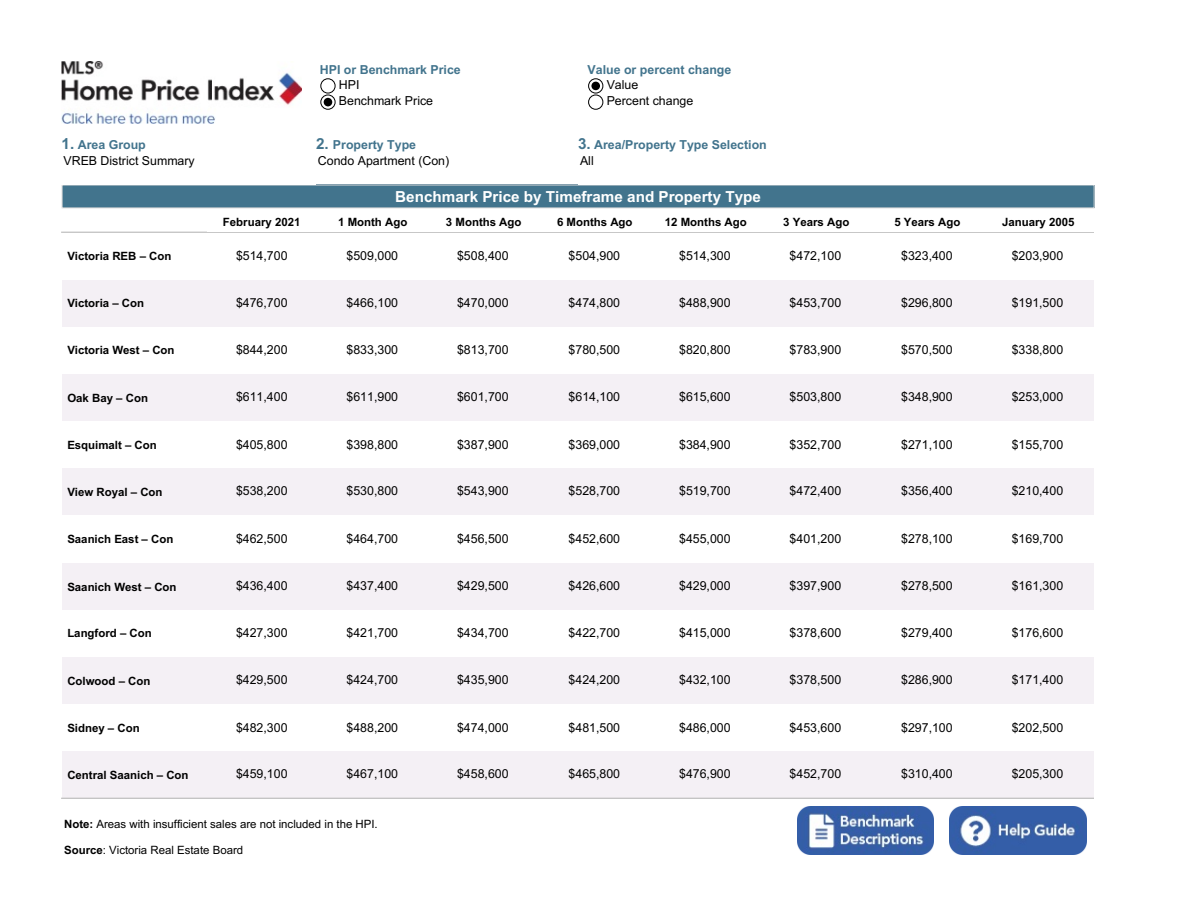
<style>
.page{position:relative;width:1188px;height:918px;background:#fff}
.page>*{position:absolute;margin:0;border:0;box-sizing:border-box;transform-origin:0 0}
.t1{font:700 15.3px "Arial";color:#fff}
.t2{font:12.45px/16.2px "Arial";color:#000}
.t3{font:700 12.45px/15.3px "Arial";color:#42748d}
.t4{font:700 11.4px "Arial";color:#000}
.t5{font:11.4px "Arial";color:#000}
.s1{font-weight:700;font-size:15.3px;color:#42748d}
.s2{font-weight:700;color:#42748d}
.s3{font-size:15.3px}
.s4{font-weight:400;color:#000}
.s5{font-weight:700}
</style>
<div class="page">
<div style="left:62px;top:280px;width:144px;height:47px;background:#f4f0f5"></div>
<div style="left:62px;top:374px;width:144px;height:47px;background:#f4f0f5"></div>
<div style="left:62px;top:469px;width:144px;height:46px;background:#f4f0f5"></div>
<div style="left:62px;top:563px;width:144px;height:47px;background:#f4f0f5"></div>
<div style="left:62px;top:657px;width:144px;height:47px;background:#f4f0f5"></div>
<div style="left:62px;top:752px;width:144px;height:46px;background:#f4f0f5"></div>
<hr style="left:62px;top:232px;width:144px;height:1px;background:#b0b0b0">
<hr style="left:62px;top:798px;width:144px;height:1px;background:#b0b0b0">
<div style="left:206px;top:280px;width:888px;height:47px;background:#f4f0f5"></div>
<div style="left:206px;top:374px;width:888px;height:47px;background:#f4f0f5"></div>
<div style="left:206px;top:469px;width:888px;height:46px;background:#f4f0f5"></div>
<div style="left:206px;top:563px;width:888px;height:47px;background:#f4f0f5"></div>
<div style="left:206px;top:657px;width:888px;height:47px;background:#f4f0f5"></div>
<div style="left:206px;top:752px;width:888px;height:46px;background:#f4f0f5"></div>
<hr style="left:206px;top:232px;width:888px;height:1px;background:#b0b0b0">
<hr style="left:206px;top:798px;width:888px;height:1px;background:#b0b0b0">
<div style="left:62px;top:185px;width:1033px;height:23px;background:#42748d"></div>
<img style="left:62px;top:62px;width:240px;height:62px">
<div style="left:588px;top:78px;width:15px;height:16px;border:1px solid #000;border-radius:50%"></div>
<div style="left:591px;top:82px;width:9px;height:8px;background:#000;border-radius:50%"></div>
<div style="left:588px;top:94px;width:15px;height:16px;border:1px solid #000;border-radius:50%"></div>
<div style="left:320px;top:78px;width:16px;height:16px;border:1px solid #000;border-radius:50%"></div>
<div style="left:320px;top:94px;width:16px;height:16px;border:1px solid #000;border-radius:50%"></div>
<div style="left:324px;top:98px;width:8px;height:8px;background:#000;border-radius:50%"></div>
<img style="left:797px;top:807px;width:137px;height:47px">
<img style="left:950px;top:807px;width:136px;height:47px">
<p class="t3" style="left:320px;top:62px;width:142px">HPI or Benchmark Price</p>
<p class="t2" style="left:339px;top:77px;width:96px">HPI<br>Benchmark Price</p>
<p class="t3" style="left:588px;top:62px;width:145px">Value or percent change</p>
<p class="t2" style="left:607px;top:77px;width:88px">Value<br>Percent change</p>
<p class="t2" style="left:62px;top:137px;width:135px;line-height:15.3px"><span class="s1">1.</span> <span class="s2">Area Group<br></span>VREB District Summary</p>
<p class="t3" style="left:578px;top:137px;width:190px"><span class="s3">3.</span> Area/Property Type Selection<br><span class="s4">All</span></p>
<p class="t2" style="left:316px;top:137px;width:135px;line-height:15.3px"><span class="s1">2.</span> <span class="s2">Property Type<br></span>Condo Apartment (Con)</p>
<p class="t1" style="left:395px;top:188px;width:367px">Benchmark Price by Timeframe and Property Type</p>
<p class="t4" style="left:67px;top:250px;width:106px">Victoria REB – Con</p>
<p class="t4" style="left:67px;top:297px;width:78px">Victoria – Con</p>
<p class="t4" style="left:67px;top:344px;width:109px">Victoria West – Con</p>
<p class="t4" style="left:67px;top:392px;width:82px">Oak Bay – Con</p>
<p class="t4" style="left:67px;top:438px;width:91px">Esquimalt – Con</p>
<p class="t4" style="left:67px;top:486px;width:97px">View Royal – Con</p>
<p class="t4" style="left:67px;top:533px;width:108px">Saanich East – Con</p>
<p class="t4" style="left:67px;top:580px;width:111px">Saanich West – Con</p>
<p class="t4" style="left:67px;top:627px;width:86px">Langford – Con</p>
<p class="t4" style="left:67px;top:675px;width:85px">Colwood – Con</p>
<p class="t4" style="left:67px;top:721px;width:74px">Sidney – Con</p>
<p class="t4" style="left:67px;top:769px;width:123px">Central Saanich – Con</p>
<p class="t4" style="left:223px;top:215px;width:79px">February 2021</p>
<p class="t4" style="left:338px;top:215px;width:71px">1 Month Ago</p>
<p class="t4" style="left:446px;top:215px;width:77px">3 Months Ago</p>
<p class="t4" style="left:557px;top:215px;width:77px">6 Months Ago</p>
<p class="t4" style="left:665px;top:215px;width:83px">12 Months Ago</p>
<p class="t4" style="left:783px;top:215px;width:68px">3 Years Ago</p>
<p class="t4" style="left:894px;top:215px;width:68px">5 Years Ago</p>
<p class="t4" style="left:1002px;top:215px;width:74px">January 2005</p>
<p class="t2" style="left:236px;top:247px;width:53px">$514,700</p>
<p class="t2" style="left:347px;top:247px;width:53px">$509,000</p>
<p class="t2" style="left:457px;top:247px;width:53px">$508,400</p>
<p class="t2" style="left:569px;top:247px;width:53px">$504,900</p>
<p class="t2" style="left:679px;top:247px;width:53px">$514,300</p>
<p class="t2" style="left:790px;top:247px;width:53px">$472,100</p>
<p class="t2" style="left:901px;top:247px;width:53px">$323,400</p>
<p class="t2" style="left:1012px;top:247px;width:53px">$203,900</p>
<p class="t2" style="left:236px;top:294px;width:53px">$476,700</p>
<p class="t2" style="left:569px;top:294px;width:53px">$474,800</p>
<p class="t2" style="left:347px;top:294px;width:53px">$466,100</p>
<p class="t2" style="left:457px;top:294px;width:53px">$470,000</p>
<p class="t2" style="left:679px;top:294px;width:53px">$488,900</p>
<p class="t2" style="left:790px;top:294px;width:53px">$453,700</p>
<p class="t2" style="left:901px;top:294px;width:53px">$296,800</p>
<p class="t2" style="left:1012px;top:294px;width:53px">$191,500</p>
<p class="t2" style="left:236px;top:342px;width:53px">$844,200</p>
<p class="t2" style="left:347px;top:342px;width:53px">$833,300</p>
<p class="t2" style="left:457px;top:342px;width:53px">$813,700</p>
<p class="t2" style="left:569px;top:342px;width:53px">$780,500</p>
<p class="t2" style="left:679px;top:342px;width:53px">$820,800</p>
<p class="t2" style="left:790px;top:342px;width:53px">$783,900</p>
<p class="t2" style="left:236px;top:388px;width:53px">$611,400</p>
<p class="t2" style="left:347px;top:388px;width:53px">$611,900</p>
<p class="t2" style="left:457px;top:388px;width:53px">$601,700</p>
<p class="t2" style="left:569px;top:388px;width:53px">$614,100</p>
<p class="t2" style="left:679px;top:388px;width:53px">$615,600</p>
<p class="t2" style="left:790px;top:388px;width:53px">$503,800</p>
<p class="t2" style="left:901px;top:342px;width:53px">$570,500</p>
<p class="t2" style="left:901px;top:388px;width:53px">$348,900</p>
<p class="t2" style="left:1012px;top:342px;width:53px">$338,800</p>
<p class="t2" style="left:1012px;top:388px;width:53px">$253,000</p>
<p class="t2" style="left:236px;top:436px;width:53px">$405,800</p>
<p class="t2" style="left:347px;top:436px;width:53px">$398,800</p>
<p class="t2" style="left:457px;top:436px;width:53px">$387,900</p>
<p class="t2" style="left:679px;top:436px;width:53px">$384,900</p>
<p class="t2" style="left:569px;top:436px;width:53px">$369,000</p>
<p class="t2" style="left:790px;top:436px;width:53px">$352,700</p>
<p class="t2" style="left:901px;top:436px;width:53px">$271,100</p>
<p class="t2" style="left:1012px;top:436px;width:53px">$155,700</p>
<p class="t2" style="left:236px;top:483px;width:53px">$538,200</p>
<p class="t2" style="left:347px;top:483px;width:53px">$530,800</p>
<p class="t2" style="left:457px;top:483px;width:53px">$543,900</p>
<p class="t2" style="left:569px;top:483px;width:53px">$528,700</p>
<p class="t2" style="left:679px;top:483px;width:53px">$519,700</p>
<p class="t2" style="left:790px;top:483px;width:53px">$472,400</p>
<p class="t2" style="left:901px;top:483px;width:53px">$356,400</p>
<p class="t2" style="left:1012px;top:483px;width:53px">$210,400</p>
<p class="t2" style="left:236px;top:530px;width:53px">$462,500</p>
<p class="t2" style="left:347px;top:530px;width:53px">$464,700</p>
<p class="t2" style="left:236px;top:577px;width:53px">$436,400</p>
<p class="t2" style="left:347px;top:577px;width:53px">$437,400</p>
<p class="t2" style="left:457px;top:530px;width:53px">$456,500</p>
<p class="t2" style="left:679px;top:530px;width:53px">$455,000</p>
<p class="t2" style="left:569px;top:530px;width:53px">$452,600</p>
<p class="t2" style="left:457px;top:577px;width:53px">$429,500</p>
<p class="t2" style="left:569px;top:577px;width:53px">$426,600</p>
<p class="t2" style="left:679px;top:577px;width:53px">$429,000</p>
<p class="t2" style="left:790px;top:530px;width:53px">$401,200</p>
<p class="t2" style="left:790px;top:577px;width:53px">$397,900</p>
<p class="t2" style="left:901px;top:530px;width:53px">$278,100</p>
<p class="t2" style="left:901px;top:577px;width:53px">$278,500</p>
<p class="t2" style="left:1012px;top:530px;width:53px">$169,700</p>
<p class="t2" style="left:1012px;top:577px;width:53px">$161,300</p>
<p class="t2" style="left:236px;top:625px;width:53px">$427,300</p>
<p class="t2" style="left:236px;top:671px;width:53px">$429,500</p>
<p class="t2" style="left:347px;top:625px;width:53px">$421,700</p>
<p class="t2" style="left:569px;top:625px;width:53px">$422,700</p>
<p class="t2" style="left:679px;top:625px;width:53px">$415,000</p>
<p class="t2" style="left:457px;top:625px;width:53px">$434,700</p>
<p class="t2" style="left:347px;top:671px;width:53px">$424,700</p>
<p class="t2" style="left:569px;top:671px;width:53px">$424,200</p>
<p class="t2" style="left:457px;top:671px;width:53px">$435,900</p>
<p class="t2" style="left:679px;top:671px;width:53px">$432,100</p>
<p class="t2" style="left:790px;top:625px;width:53px">$378,600</p>
<p class="t2" style="left:790px;top:671px;width:53px">$378,500</p>
<p class="t2" style="left:901px;top:625px;width:53px">$279,400</p>
<p class="t2" style="left:901px;top:671px;width:53px">$286,900</p>
<p class="t2" style="left:1012px;top:625px;width:53px">$176,600</p>
<p class="t2" style="left:1012px;top:671px;width:53px">$171,400</p>
<p class="t2" style="left:236px;top:719px;width:53px">$482,300</p>
<p class="t2" style="left:347px;top:719px;width:53px">$488,200</p>
<p class="t2" style="left:569px;top:719px;width:53px">$481,500</p>
<p class="t2" style="left:679px;top:719px;width:53px">$486,000</p>
<p class="t2" style="left:679px;top:766px;width:53px">$476,900</p>
<p class="t2" style="left:457px;top:719px;width:53px">$474,000</p>
<p class="t2" style="left:236px;top:766px;width:53px">$459,100</p>
<p class="t2" style="left:457px;top:766px;width:53px">$458,600</p>
<p class="t2" style="left:347px;top:766px;width:53px">$467,100</p>
<p class="t2" style="left:569px;top:766px;width:53px">$465,800</p>
<p class="t2" style="left:790px;top:719px;width:53px">$453,600</p>
<p class="t2" style="left:790px;top:766px;width:53px">$452,700</p>
<p class="t2" style="left:901px;top:719px;width:53px">$297,100</p>
<p class="t2" style="left:901px;top:766px;width:53px">$310,400</p>
<p class="t2" style="left:1012px;top:719px;width:53px">$202,500</p>
<p class="t2" style="left:1012px;top:766px;width:53px">$205,300</p>
<p class="t5" style="left:64px;top:817px;width:315px"><span class="s5">Note:</span> Areas with insufficient sales are not included in the HPI.</p>
<p class="t5" style="left:64px;top:843px;width:181px"><span class="s5">Source</span>: Victoria Real Estate Board</p>
</div>
